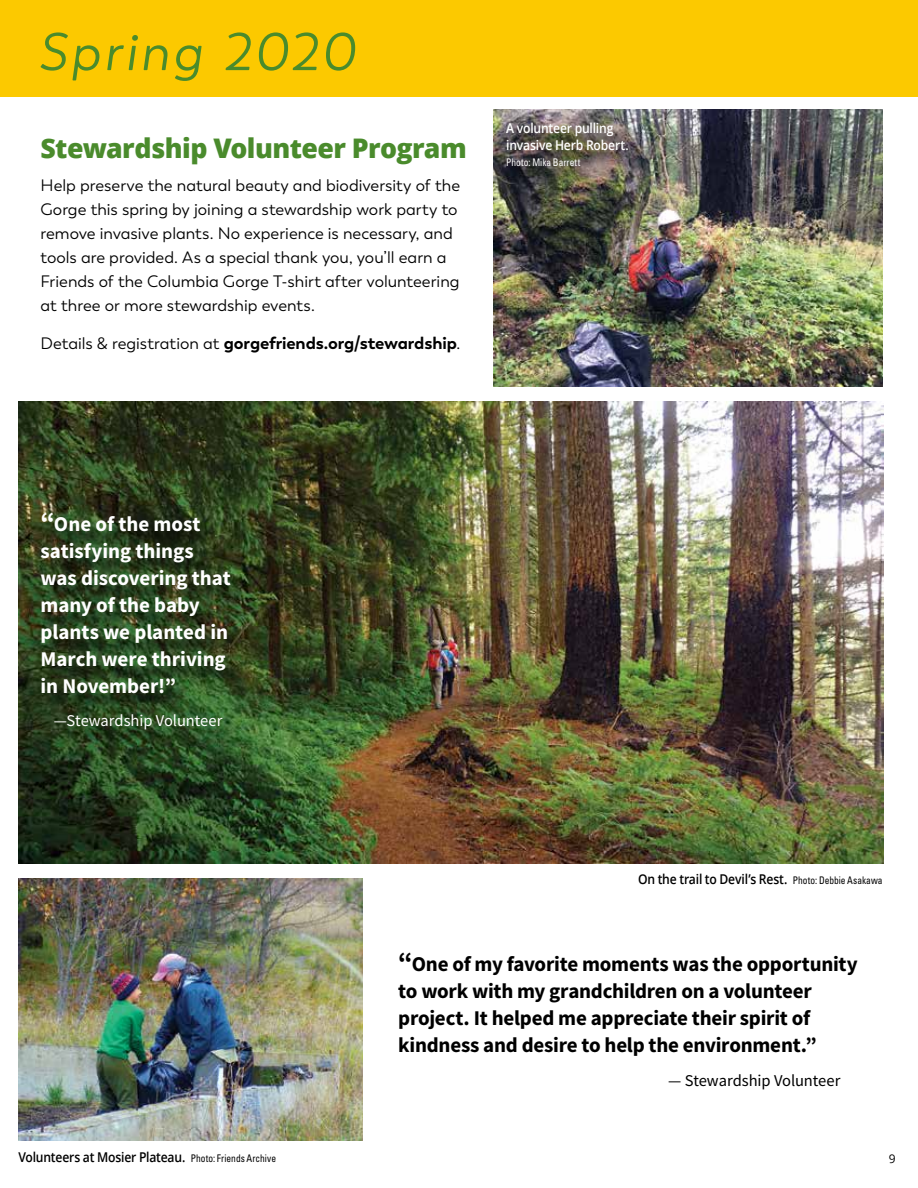
<style>
.page{position:relative;width:918px;height:1188px;background:#fff}
.page>*{position:absolute;margin:0;border:0;box-sizing:border-box;transform-origin:0 0}
.t1{font:italic 52.95px "Boston";letter-spacing:.065em;color:#4a8b2c}
.t2{font:800 27px "Open Sans";letter-spacing:-.02em;color:#4a8b2c}
.t3{font:700 21px/27px "Source Sans Pro";letter-spacing:-.01em;color:#000}
.t4{font:700 21px/27px "Source Sans Pro";letter-spacing:-.005em;color:#fff}
.t5{font:700 17.25px "Boston";letter-spacing:-.005em;color:#000}
.t6{font:16.5px/24px "Boston";color:#000}
.t7{font:16.5px "Source Sans Pro";letter-spacing:-.005em;color:#000}
.t8{font:16.5px "Source Sans Pro";letter-spacing:-.005em;color:#fff}
.t9{font:600 13.5px "Open Sans";letter-spacing:-.015em;color:#000;scale:.9 1}
.t10{font:600 13.5px/16.5px "Open Sans";letter-spacing:-.015em;color:#fff;scale:.9 1}
.t11{font:12px "Open Sans";color:#000}
.t12{font:condensed 10.5px "Univers";letter-spacing:.005em;color:#fff;scale:.9 1}
.s1{font-weight:400;font-size:16.5px}
.s2{font-size:27px}
.s3{font-family:"Univers";font-weight:400;font-stretch:condensed;font-size:10.5px}
</style>
<div class="page">
<img style="left:18px;top:401px;width:865px;height:463px">
<div style="left:0;top:0;width:918px;height:96px;background:#fcc900"></div>
<div style="left:44px;top:515px;width:205px;height:232px;background:#000;opacity:.75"></div>
<img style="left:493px;top:110px;width:389px;height:276px">
<div style="left:509px;top:126px;width:137px;height:59px;background:#000;opacity:.75"></div>
<div style="left:495px;top:111px;width:144px;height:68px;background:#000;opacity:.75"></div>
<img style="left:18px;top:879px;width:345px;height:262px">
<div style="left:7px;top:1140px;width:281px;height:34px;background:#fff"></div>
<h1 class="t1" style="left:38px;top:21px;width:318px">Spring 2020</h1>
<h2 class="t2" style="left:40px;top:128px;width:428px">Stewardship Volunteer Program</h2>
<p class="t6" style="left:40px;top:174px;width:421px">Help preserve the natural beauty and biodiversity of the Gorge this spring by joining a stewardship work party to remove invasive plants. No experience is necessary, and tools are provided. As a special thank you, you’ll earn a Friends of the Columbia Gorge T-shirt after volunteering at three or more stewardship events.</p>
<p class="t5" style="left:40px;top:332px;width:421px"><span class="s1">Details &amp; registration at</span> gorgefriends.org/stewardship<span class="s1">.</span></p>
<p class="t10" style="left:506px;top:120px;width:138px">A volunteer pulling invasive Herb Robert.</p>
<p class="t12" style="left:506px;top:156px;width:84px">Photo: Mika Barrett</p>
<p class="t4" style="left:40px;top:510px;width:192px"><span class="s2">“</span>One of the most satisfying things was discovering that many of the baby plants we planted in<br>March were thriving in November!”</p>
<p class="t8" style="left:54px;top:710px;width:170px">—Stewardship Volunteer</p>
<p class="t9" style="left:638px;top:869px;width:273px">On the trail to Devil’s Rest. <span class="s3">Photo: Debbie Asakawa</span></p>
<p class="t9" style="left:18px;top:1148px;width:288px">Volunteers at Mosier Plateau. <span class="s3">Photo: Friends Archive</span></p>
<p class="t3" style="left:398px;top:950px;width:461px"><span class="s2">“</span>One of my favorite moments was the opportunity to work with my grandchildren on a volunteer project. It helped me appreciate their spirit of kindness and desire to help the environment.”</p>
<p class="t7" style="left:668px;top:1070px;width:174px">— Stewardship Volunteer</p>
<p class="t11" style="left:889px;top:1150px;width:8px">9</p>
</div>
